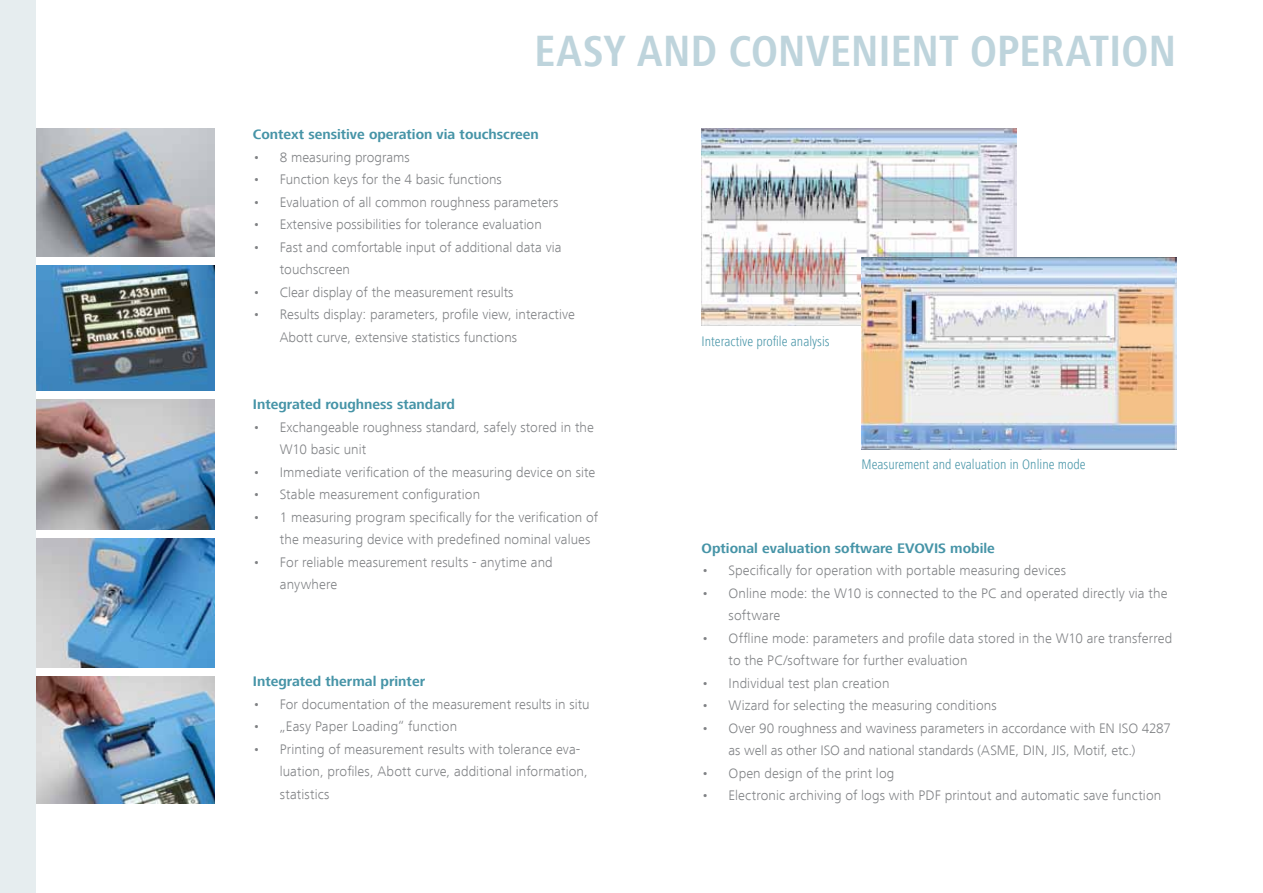
<style>
.page{position:relative;width:1263px;height:893px;background:#fff}
.page>*{position:absolute;margin:0;border:0;box-sizing:border-box;transform-origin:0 0}
.t1{font:700 condensed 45px "Frutiger Next LT";letter-spacing:-.005em;color:#bed4dc}
.t2{font:300 14.25px/22.5px "Frutiger Next LT";color:#808285}
.t3{font:700 14.25px "Frutiger Next LT";color:#4694a7}
.t4{font:300 condensed 14.25px "Frutiger Next LT";color:#4694a7}
</style>
<div class="page">
<img style="left:36px;top:265px;width:178px;height:125px">
<img style="left:36px;top:538px;width:178px;height:129px">
<img style="left:36px;top:676px;width:179px;height:128px">
<img style="left:36px;top:129px;width:179px;height:128px">
<img style="left:36px;top:399px;width:178px;height:130px">
<img style="left:702px;top:129px;width:315px;height:197px">
<img style="left:861px;top:257px;width:315px;height:192px">
<div style="left:0;top:0;width:36px;height:893px;background:#e6edef"></div>
<h1 class="t1" style="left:534px;top:26px;width:637px">eASY AND CONVEN IENT OPERATION</h1>
<p class="t3" style="left:253px;top:126px;width:287px">Context sensitive operation via touchscreen</p>
<p class="t2" style="left:253px;top:146px;width:158px">• 8 measuring programs</p>
<p class="t2" style="left:253px;top:168px;width:251px">• Function keys for the 4 basic functions</p>
<p class="t2" style="left:253px;top:191px;width:307px">• Evaluation of all common roughness parameters</p>
<p class="t2" style="left:253px;top:213px;width:290px">• Extensive possibilities for tolerance evaluation</p>
<p class="t2" style="left:280px;top:236px;width:283px;text-indent:-27px">• Fast and comfortable input of additional data via touchscreen</p>
<p class="t2" style="left:253px;top:281px;width:262px">• Clear display of the measurement results</p>
<p class="t2" style="left:280px;top:303px;width:297px;text-indent:-27px">• Results display: parameters, profile view, interactive<br>Abott curve, extensive statistics functions</p>
<p class="t3" style="left:253px;top:397px;width:204px">Integrated roughness standard</p>
<p class="t2" style="left:280px;top:416px;width:316px;text-indent:-27px">• Exchangeable roughness standard, safely stored in the<br>W10 basic unit</p>
<p class="t2" style="left:253px;top:461px;width:344px">• Immediate verification of the measuring device on site</p>
<p class="t2" style="left:253px;top:483px;width:229px">• Stable measurement configuration</p>
<p class="t2" style="left:280px;top:506px;width:320px;text-indent:-27px">• 1 measuring program specifically for the verification of the measuring device with predefined nominal values</p>
<p class="t2" style="left:280px;top:551px;width:274px;text-indent:-27px">• For reliable measurement results - anytime and anywhere</p>
<p class="t3" style="left:253px;top:673px;width:174px">Integrated thermal printer</p>
<p class="t2" style="left:253px;top:693px;width:338px">• For documentation of the measurement results in situ</p>
<p class="t2" style="left:253px;top:715px;width:206px">• „Easy Paper Loading“ function</p>
<p class="t2" style="left:280px;top:738px;width:309px;text-indent:-27px">• Printing of measurement results with tolerance eva&shy;luation, profiles, Abott curve, additional information, statistics</p>
<p class="t4" style="left:702px;top:333px;width:130px">Interactive profile analysis</p>
<p class="t4" style="left:861px;top:456px;width:226px">Measurement and evaluation in Online mode</p>
<p class="t3" style="left:702px;top:540px;width:295px">Optional evaluation software EVOVIS mobile</p>
<p class="t2" style="left:702px;top:559px;width:366px">• Specifically for operation with portable measuring devices</p>
<p class="t2" style="left:729px;top:582px;width:440px;text-indent:-27px">• Online mode: the W10 is connected to the PC and operated directly via the software</p>
<p class="t2" style="left:729px;top:627px;width:445px;text-indent:-27px">• Offline mode: parameters and profile data stored in the W10 are transferred to the PC/software for further evaluation</p>
<p class="t2" style="left:702px;top:672px;width:189px">• Individual test plan creation</p>
<p class="t2" style="left:702px;top:694px;width:297px">• Wizard for selecting the measuring conditions</p>
<p class="t2" style="left:729px;top:717px;width:444px;text-indent:-27px">• Over 90 roughness and waviness parameters in accordance with EN ISO 4287 as well as other ISO and national standards (ASME, DIN, JIS, Motif, etc.)</p>
<p class="t2" style="left:702px;top:762px;width:194px">• Open design of the print log</p>
<p class="t2" style="left:702px;top:784px;width:461px">• Electronic archiving of logs with PDF printout and automatic save function</p>
</div>
